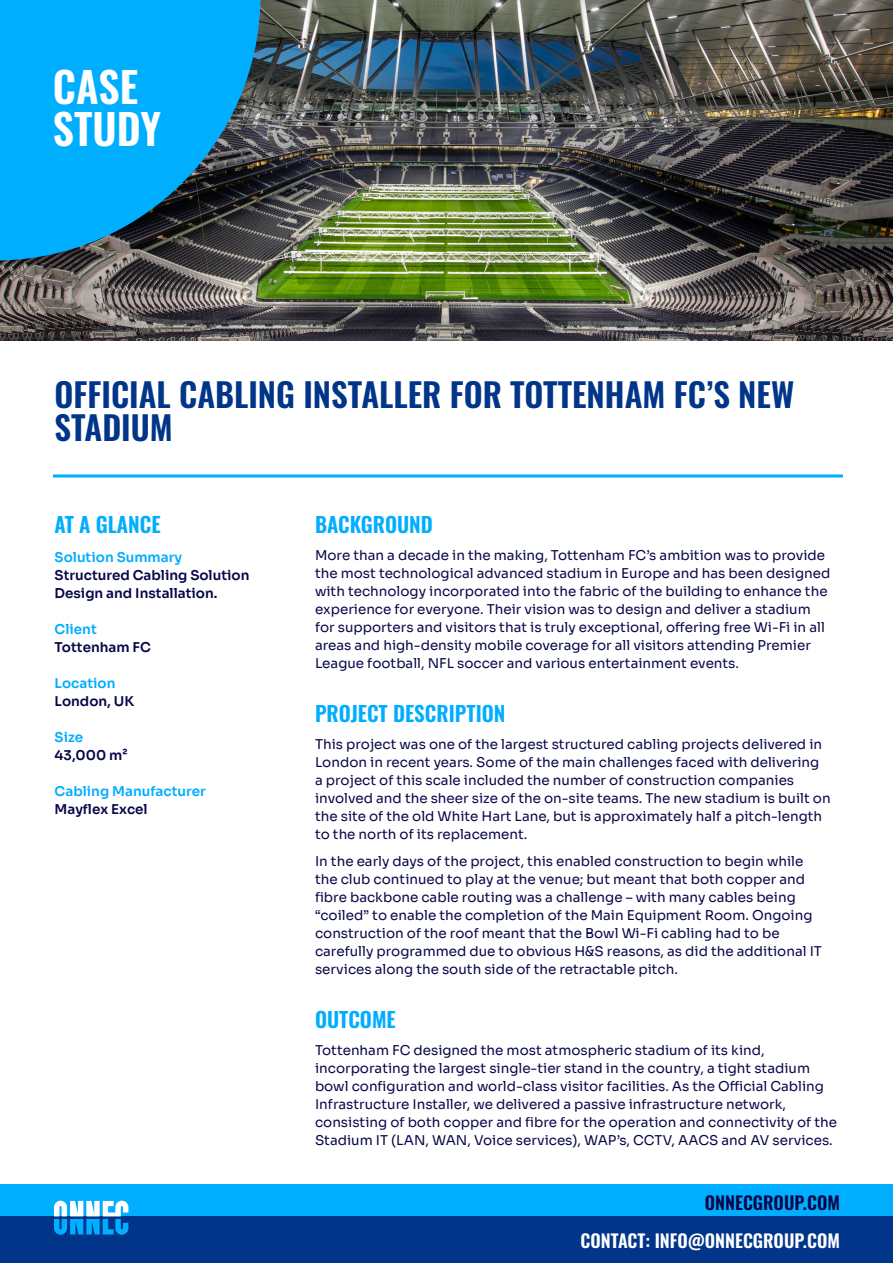
<style>
.page{position:relative;width:893px;height:1263px;background:#fff}
.page>*{position:absolute;margin:0;border:0;box-sizing:border-box;transform-origin:0 0}
.t1{font:600 42px/42px "Oswald";color:#fff}
.t2{font:600 33px/33px "Oswald";color:#00358a}
.t3{font:600 21px "Oswald";color:#00adff}
.t4{font:600 18px "Oswald";color:#fff}
.t5{font:600 18px "Oswald";color:#070749}
.t6{font:13.5px/18px "Sora";color:#070749}
.t7{font:13.5px "Sora";color:#00adff}
</style>
<div class="page">
<div style="left:0;top:1216px;width:893px;height:47px;background:#00358a"></div>
<div style="left:0;top:1184px;width:893px;height:32px;background:#00aeff"></div>
<svg style="left:54px;top:1201px;width:74px;height:34px"></svg>
<img style="left:0;top:0;width:893px;height:340px">
<svg style="left:0;top:0;width:260px;height:260px;background:#0c94d4"></svg>
<hr style="left:53px;top:474px;width:790px;height:3px;background:#00aeff">
<h1 class="t1" style="left:53px;top:62px;width:109px">CASE<br>STUDY</h1>
<h2 class="t2" style="left:54px;top:375px;width:741px">OFFICIAL CABLING INSTALLER FOR TOTTENHAM FC’S NEW<br>STADIUM</h2>
<h3 class="t3" style="left:54px;top:506px;width:108px">AT A GLANCE</h3>
<p class="t7" style="left:55px;top:546px;width:129px">Solution Summary</p>
<p class="t6" style="left:55px;top:565px;width:196px">Structured Cabling Solution<br>Design and Installation.</p>
<p class="t7" style="left:55px;top:618px;width:44px">Client</p>
<p class="t6" style="left:55px;top:637px;width:98px">Tottenham FC</p>
<p class="t7" style="left:55px;top:672px;width:62px">Location</p>
<p class="t6" style="left:55px;top:691px;width:81px">London, UK</p>
<p class="t7" style="left:55px;top:726px;width:30px">Size</p>
<p class="t6" style="left:55px;top:745px;width:74px">43,000 m²</p>
<p class="t7" style="left:55px;top:780px;width:153px">Cabling Manufacturer</p>
<p class="t6" style="left:55px;top:799px;width:95px">Mayflex Excel</p>
<h3 class="t3" style="left:315px;top:506px;width:119px">BACKGROUND</h3>
<p class="t6" style="left:315px;top:545px;width:517px">More than a decade in the making, Tottenham FC’s ambition was to provide the most technological advanced stadium in Europe and has been designed with technology incorporated into the fabric of the building to enhance the experience for everyone. Their vision was to design and deliver a stadium for supporters and visitors that is truly exceptional, offering free Wi-Fi in all areas and high-density mobile coverage for all visitors attending Premier League football, NFL soccer and various entertainment events.</p>
<h3 class="t3" style="left:315px;top:695px;width:192px">PROJECT DESCRIPTION</h3>
<p class="t6" style="left:315px;top:734px;width:517px">This project was one of the largest structured cabling projects delivered in London in recent years. Some of the main challenges faced with delivering<br>a project of this scale included the number of construction companies involved and the sheer size of the on-site teams. The new stadium is built on the site of the old White Hart Lane, but is approximately half a pitch-length to the north of its replacement.</p>
<p class="t6" style="left:315px;top:851px;width:508px">In the early days of the project, this enabled construction to begin while the club continued to play at the venue; but meant that both copper and fibre backbone cable routing was a challenge – with many cables being “coiled” to enable the completion of the Main Equipment Room. Ongoing construction of the roof meant that the Bowl Wi-Fi cabling had to be carefully programmed due to obvious H&amp;S reasons, as did the additional IT services along the south side of the retractable pitch.</p>
<h3 class="t3" style="left:315px;top:1001px;width:82px">OUTCOME</h3>
<p class="t6" style="left:315px;top:1040px;width:524px">Tottenham FC designed the most atmospheric stadium of its kind, incorporating the largest single-tier stand in the country, a tight stadium bowl configuration and world-class visitor facilities. As the Official Cabling Infrastructure Installer, we delivered a passive infrastructure network, consisting of both copper and fibre for the operation and connectivity of the Stadium IT (LAN, WAN, Voice services), WAP’s, CCTV, AACS and AV services.</p>
<h3 class="t5" style="left:705px;top:1186px;width:137px">ONNECGROUP.COM</h3>
<h3 class="t4" style="left:580px;top:1225px;width:261px">CONTACT: INFO@ONNECGROUP.COM</h3>
</div>
